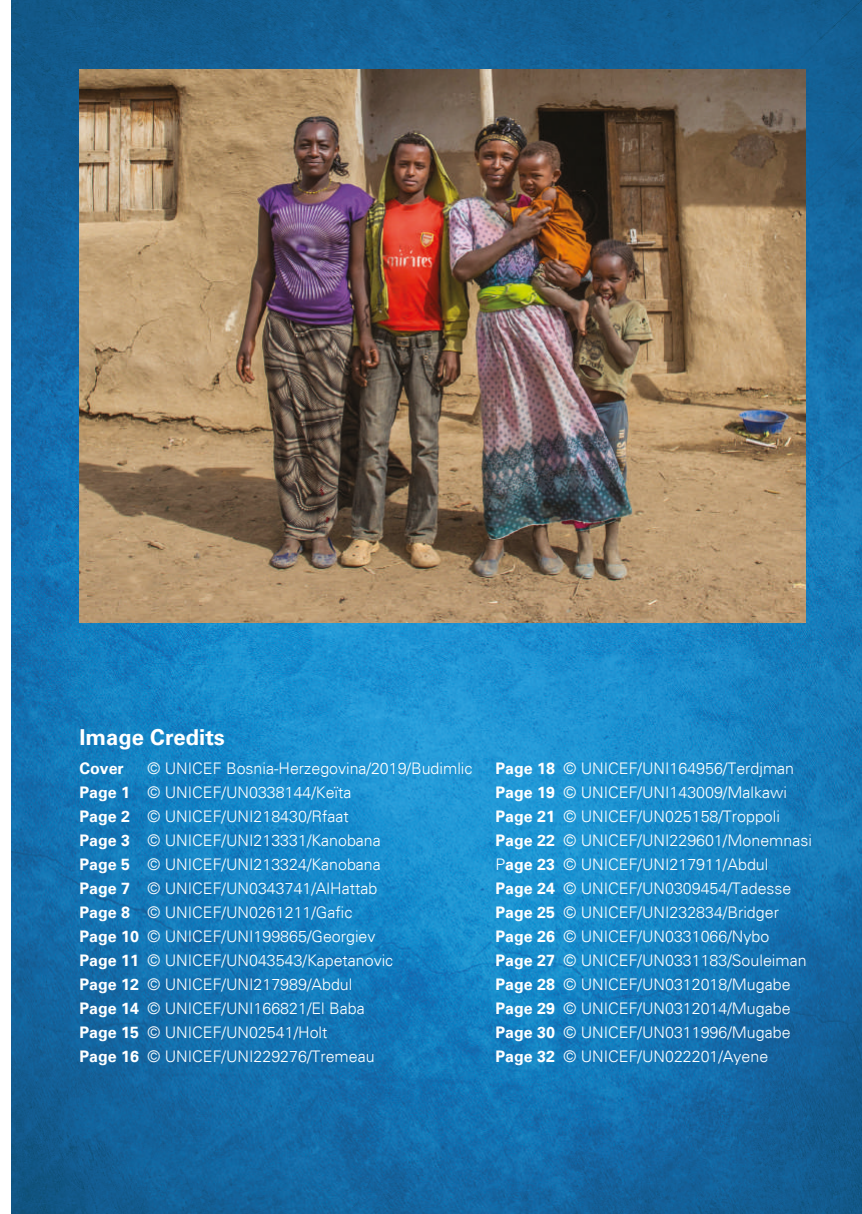
<style>
.page{position:relative;width:862px;height:1214px;background:#fff}
.page>*{position:absolute;margin:0;border:0;box-sizing:border-box;transform-origin:0 0}
.t1{font:700 22px "Univers";color:#fff}
.t2{font:300 16px/24px "Univers";color:#fff}
.t3{font:700 16px "Univers";color:#fff}
.s1{font-weight:700}
</style>
<div class="page">
<img style="left:11px;top:0;width:851px;height:1213px">
<img style="left:79px;top:69px;width:726px;height:553px">
<h1 class="t1" style="left:79px;top:727px;width:147px">Image Credits</h1>
<p class="t3" style="left:79px;top:761px;width:46px">Cover</p>
<p class="t2" style="left:79px;top:757px;width:394px;text-indent:68px">© UNICEF Bosnia-Herzegovina/2019/Budimlic <span class="s1">Page 1</span> © UNICEF/UN0338144/Keïta<br><span class="s1">Page 2</span> © UNICEF/UNI218430/Rfaat<br><span class="s1">Page 3</span> © UNICEF/UNI213331/Kanobana<br><span class="s1">Page 5</span> © UNICEF/UNI213324/Kanobana<br><span class="s1">Page 7</span> © UNICEF/UN0343741/AlHattab<br><span class="s1">Page 8</span> © UNICEF/UN0261211/Gafic<br><span class="s1">Page 10</span> © UNICEF/UNI199865/Georgiev<br><span class="s1">Page 11</span> © UNICEF/UN043543/Kapetanovic<br><span class="s1">Page 12</span> © UNICEF/UNI217989/Abdul<br><span class="s1">Page 14</span> © UNICEF/UNI166821/El Baba<br><span class="s1">Page 15</span> © UNICEF/UN02541/Holt<br><span class="s1">Page 16</span> © UNICEF/UNI229276/Tremeau</p>
<p class="t2" style="left:495px;top:757px;width:318px"><span class="s1">Page 18</span> © UNICEF/UNI164956/Terdjman <span class="s1">Page 19</span> © UNICEF/UNI143009/Malkawi <span class="s1">Page 21</span> © UNICEF/UN025158/Troppoli <span class="s1">Page 22</span> © UNICEF/UNI229601/Monemnasi P<span class="s1">age 23</span> © UNICEF/UNI217911/Abdul<br><span class="s1">Page 24</span> © UNICEF/UN0309454/Tadesse <span class="s1">Page 25</span> © UNICEF/UNI232834/Bridger <span class="s1">Page 26</span> © UNICEF/UN0331066/Nybo<br><span class="s1">Page 27</span> © UNICEF/UN0331183/Souleiman <span class="s1">Page 28</span> © UNICEF/UN0312018/Mugabe <span class="s1">Page 29</span> © UNICEF/UN0312014/Mugabe <span class="s1">Page 30</span> © UNICEF/UN0311996/Mugabe <span class="s1">Page 32</span> © UNICEF/UN022201/Ayene</p>
</div>
